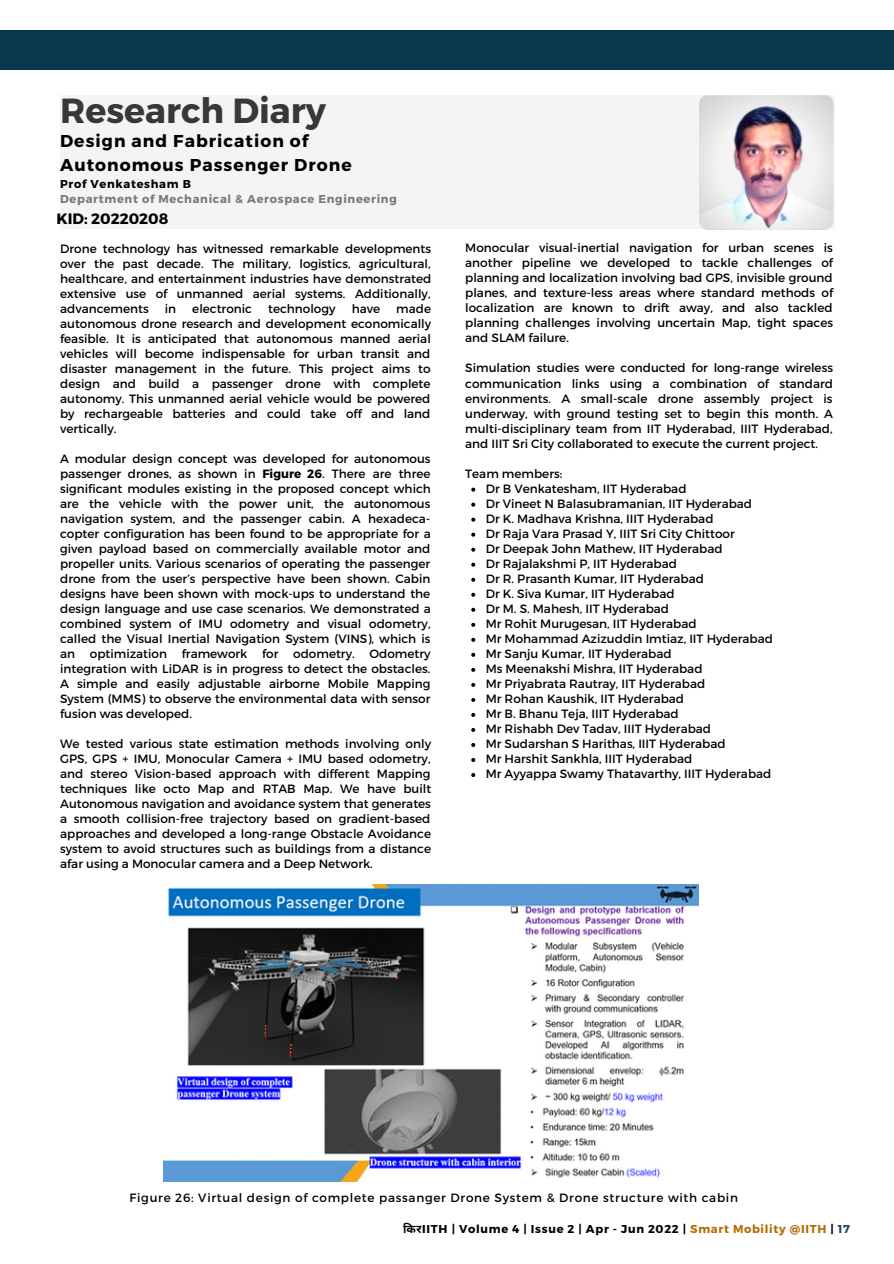
<style>
.page{position:relative;width:894px;height:1264px;background:#fff}
.page>*{position:absolute;margin:0;border:0;box-sizing:border-box;transform-origin:0 0}
.t1{font:700 34.8px "Montserrat";color:#383835}
.t2{font:700 17.1px/23.9px "Montserrat";letter-spacing:.06em;color:#000}
.t3{font:700 15px "Montserrat";color:#000}
.t4{font:12px/15px "Montserrat";color:#000;text-align:justify}
.t5{font:12px "Montserrat";letter-spacing:.06em;color:#000}
.t6{font:700 11.4px "Montserrat";letter-spacing:.06em;color:#000}
.t7{font:700 11.4px "Montserrat";letter-spacing:.06em;color:#7a7879}
.s1{font-weight:700}
.s2{font-family:"Noto Sans Devanagari"}
.s3{color:#b66a05}
.s4{color:#1a4c5b}
</style>
<div class="page">
<div style="left:60px;top:95px;width:774px;height:134px;background:#f4f4f4"></div>
<img style="left:698px;top:95px;width:135px;height:135px;border-radius:8px">
<img style="left:163px;top:884px;width:535px;height:297px">
<svg style="left:471px;top:487px;width:4px;height:4px"></svg>
<svg style="left:471px;top:502px;width:4px;height:4px"></svg>
<svg style="left:471px;top:517px;width:4px;height:4px"></svg>
<svg style="left:471px;top:532px;width:4px;height:4px"></svg>
<svg style="left:471px;top:547px;width:4px;height:4px"></svg>
<svg style="left:471px;top:562px;width:4px;height:4px"></svg>
<svg style="left:471px;top:577px;width:4px;height:4px"></svg>
<svg style="left:471px;top:592px;width:4px;height:4px"></svg>
<svg style="left:471px;top:607px;width:4px;height:4px"></svg>
<svg style="left:471px;top:623px;width:4px;height:4px"></svg>
<svg style="left:471px;top:638px;width:4px;height:4px"></svg>
<svg style="left:471px;top:653px;width:4px;height:4px"></svg>
<svg style="left:471px;top:668px;width:4px;height:4px"></svg>
<svg style="left:471px;top:683px;width:4px;height:4px"></svg>
<svg style="left:471px;top:698px;width:4px;height:4px"></svg>
<svg style="left:471px;top:713px;width:4px;height:4px"></svg>
<svg style="left:471px;top:728px;width:4px;height:4px"></svg>
<svg style="left:471px;top:743px;width:4px;height:4px"></svg>
<svg style="left:471px;top:758px;width:4px;height:4px"></svg>
<svg style="left:471px;top:773px;width:4px;height:4px"></svg>
<div style="left:0;top:30px;width:893px;height:40px;background:#08384c"></div>
<h1 class="t1" style="left:60px;top:88px;width:267px">Research Diary</h1>
<h2 class="t2" style="left:60px;top:128px;width:293px">Design and Fabrication of<br>Autonomous Passenger Drone</h2>
<p class="t6" style="left:60px;top:176px;width:132px">Prof Venkatesham B</p>
<p class="t7" style="left:60px;top:192px;width:338px">Department of Mechanical &amp; Aerospace Engineering</p>
<p class="t3" style="left:56px;top:209px;width:113px">KID: 20220208</p>
<p class="t4" style="left:60px;top:240px;width:372px">Drone technology has witnessed remarkable developments over the past decade. The military, logistics, agricultural, healthcare, and entertainment industries have demonstrated extensive use of unmanned aerial systems. Additionally, advancements</p>
<p class="t4" style="left:165px;top:300px;width:13px">in</p>
<p class="t4" style="left:192px;top:300px;width:61px">electronic</p>
<p class="t4" style="left:268px;top:300px;width:69px">technology</p>
<p class="t4" style="left:351px;top:300px;width:30px">have</p>
<p class="t4" style="left:60px;top:300px;width:372px;text-indent:336px">made autonomous drone research and development economically feasible. It is anticipated that autonomous manned aerial vehicles will become indispensable for urban transit and disaster management in the future. This project aims to design and build a passenger drone with complete autonomy. This unmanned aerial vehicle would be powered by rechargeable batteries and could take off and land vertically.</p>
<p class="t4" style="left:60px;top:450px;width:372px">A modular design concept was developed for autonomous passenger drones, as shown in <span class="s1">Figure 26</span>. There are three significant modules existing in the proposed concept which are the vehicle with the power unit, the autonomous navigation system, and the passenger cabin. A hexadeca&shy;copter configuration has been found to be appropriate for a given payload based on commercially available motor and propeller units. Various scenarios of operating the passenger drone from the user’s perspective have been shown. Cabin designs have been shown with mock-ups to understand the design language and use case scenarios. We demonstrated a combined system of IMU odometry and visual odometry, called the Visual Inertial Navigation System (VINS), which is an optimization framework for odometry. Odometry integration with LiDAR is in progress to detect the obstacles.<br>A simple and easily adjustable airborne Mobile Mapping System (MMS) to observe the environmental data with sensor fusion was developed.</p>
<p class="t4" style="left:60px;top:736px;width:372px">We tested various state estimation methods involving only GPS, GPS + IMU, Monocular Camera + IMU based odometry, and stereo Vision-based approach with different Mapping techniques like octo Map and RTAB Map. We have built Autonomous navigation and avoidance system that generates a smooth collision-free trajectory based on gradient-based approaches and developed a long-range Obstacle Avoidance system to avoid structures such as buildings from a distance afar using a Monocular camera and a Deep Network.</p>
<p class="t4" style="left:465px;top:240px;width:369px">Monocular visual-inertial navigation for urban scenes is another pipeline we developed to tackle challenges of planning and localization involving bad GPS, invisible ground planes, and texture-less areas where standard methods of localization are known to drift away, and also tackled planning challenges involving uncertain Map, tight spaces and SLAM failure.</p>
<p class="t4" style="left:465px;top:360px;width:369px">Simulation studies were conducted for long-range wireless communication links using a combination of standard environments. A small-scale drone assembly project is underway, with ground testing set to begin this month. A multi-disciplinary team from IIT Hyderabad, IIIT Hyderabad, and IIIT Sri City collaborated to execute the current project.</p>
<p class="t4" style="left:465px;top:465px;width:98px">Team members:</p>
<p class="t4" style="left:485px;top:480px;width:289px;text-align:left">Dr B Venkatesham, IIT Hyderabad<br>Dr Vineet N Balasubramanian, IIT Hyderabad<br>Dr K. Madhava Krishna, IIIT Hyderabad<br>Dr Raja Vara Prasad Y, IIIT Sri City Chittoor<br>Dr Deepak John Mathew, IIT Hyderabad<br>Dr Rajalakshmi P, IIT Hyderabad<br>Dr R. Prasanth Kumar, IIT Hyderabad<br>Dr K. Siva Kumar, IIT Hyderabad<br>Dr M. S. Mahesh, IIT Hyderabad<br>Mr Rohit Murugesan, IIT Hyderabad<br>Mr Mohammad Azizuddin Imtiaz, IIT Hyderabad Mr Sanju Kumar, IIT Hyderabad<br>Ms Meenakshi Mishra, IIT Hyderabad<br>Mr Priyabrata Rautray, IIT Hyderabad<br>Mr Rohan Kaushik, IIT Hyderabad<br>Mr B. Bhanu Teja, IIIT Hyderabad<br>Mr Rishabh Dev Tadav, IIIT Hyderabad<br>Mr Sudarshan S Harithas, IIIT Hyderabad<br>Mr Harshit Sankhla, IIIT Hyderabad<br>Mr Ayyappa Swamy Thatavarthy, IIIT Hyderabad</p>
<p class="t5" style="left:129px;top:1189px;width:610px">Figure 26: Virtual design of complete passanger Drone System &amp; Drone structure with cabin</p>
<p class="t6" style="left:403px;top:1221px;width:448px"><span class="s2">कि र</span>IITH | Volume 4 | Issue 2 | Apr - Jun 2022 | <span class="s3">Smart Mobility @IITH</span> | <span class="s4">17</span></p>
</div>
